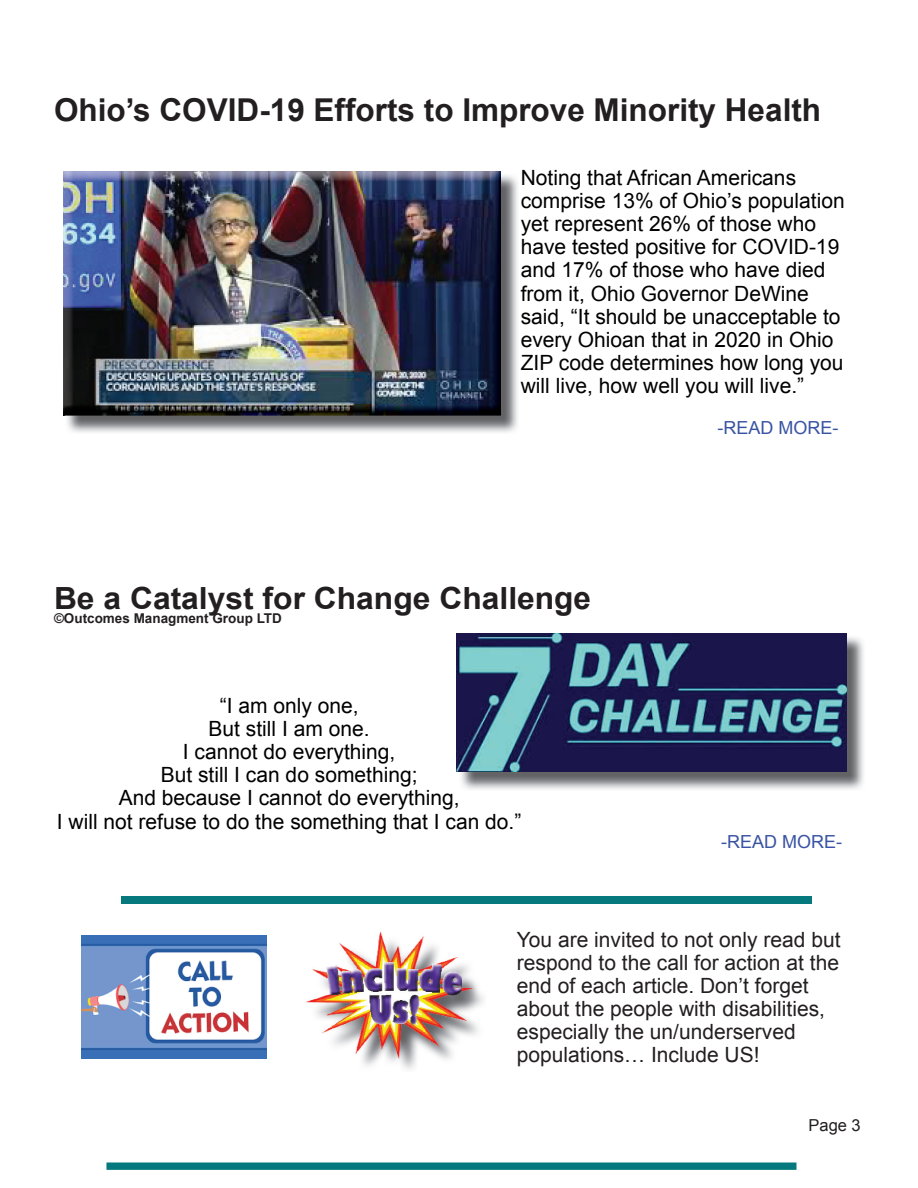
<style>
.page{position:relative;width:918px;height:1188px;background:#fff}
.page>*{position:absolute;margin:0;border:0;box-sizing:border-box;transform-origin:0 0}
.t1{font:700 31.5px "Arial";color:#231f20}
.t2{font:700 30.6px "Arial";color:#231f20;scale:1.04 1}
.t3{font:21px/23.1px "Arial";color:#000}
.t4{font:21px/23.1px "Arial";color:#231f20}
.t5{font:18px "Arial";color:#3853a3}
.t6{font:16.5px "Arial";color:#231f20}
.t7{font:700 13.5px "Arial";color:#231f20}
.s1{font-size:31.5px}
</style>
<div class="page">
<div style="left:122px;top:896px;width:690px;height:7px;background:#06797e"></div>
<svg style="left:106px;top:1162px;width:691px;height:8px;background:#198388"></svg>
<img style="left:65px;top:175px;width:453px;height:258px">
<img style="left:65px;top:173px;width:436px;height:242px">
<img style="left:461px;top:635px;width:403px;height:154px">
<img style="left:457px;top:633px;width:389px;height:139px">
<img style="left:362px;top:981px;width:122px;height:89px">
<img style="left:306px;top:933px;width:168px;height:126px">
<img style="left:81px;top:935px;width:186px;height:124px">
<p class="t1" style="left:54px;top:89px;width:769px">Ohio’s COVID-19 Efforts to Improve Minority Health</p>
<p class="t3" style="left:521px;top:166px;width:326px">Noting that African Americans comprise 13% of Ohio’s population yet represent 26% of those who have tested positive for COVID-19 and 17% of those who have died from it, Ohio Governor DeWine said, “It should be unacceptable to every Ohioan that in 2020 in Ohio<br>ZIP code determines how long you will live, how well you will live.”</p>
<p class="t2" style="left:54px;top:578px;width:518px">Be a Catalyst for Change Challen<span class="s1">ge</span></p>
<p class="t7" style="left:54px;top:610px;width:229px">©Outcomes Managment Group LTD</p>
<p class="t3" style="left:57px;top:694px;width:466px;text-align:center">“I am only one,<br>But still I am one.<br>I cannot do everything,<br>But still I can do something;<br>And because I cannot do everything,<br>I will not refuse to do the something that I can do.”</p>
<p class="t5" style="left:717px;top:415px;width:122px">-READ MORE-</p>
<p class="t5" style="left:721px;top:830px;width:122px">-READ MORE-</p>
<p class="t4" style="left:517px;top:928px;width:325px">You are invited to not only read but respond to the call for action at the end of each article. Don’t forget about the people with disabilities, especially the un/underserved populations… Include US!</p>
<p class="t6" style="left:808px;top:1115px;width:54px">Page 3</p>
</div>
